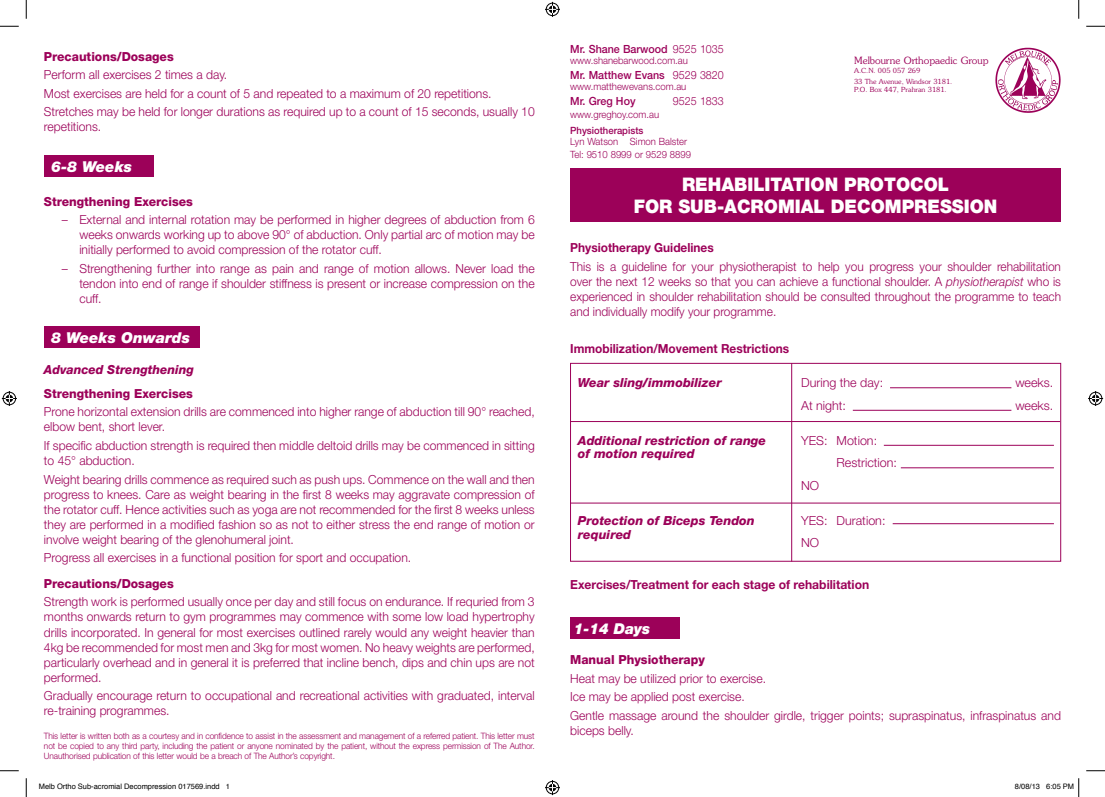
<style>
.page{position:relative;width:1105px;height:797px;background:#fff}
.page>*{position:absolute;margin:0;border:0;box-sizing:border-box;transform-origin:0 0}
.t1{font:900 18.75px "Helvetica Neue";color:#fff;scale:.95 1}
.t2{font:italic 900 15px "Helvetica Neue";color:#fff}
.t3{font:300 12.5px/15px "Helvetica Neue";color:#9c0159}
.t4{font:300 12.5px/15px "Helvetica Neue";color:#9c0159;text-align:justify;scale:.95 1}
.t5{font:italic 800 12.5px "Helvetica Neue";color:#9c0159}
.t6{font:800 12.5px "Helvetica Neue";color:#9c0159}
.t7{font:700 12.5px "Helvetica Neue";color:#9c0159;scale:.95 1}
.t8{font:700 12.5px "Helvetica Neue";color:#9c0159}
.t9{font:500 11.25px "Helvetica Neue";color:#9c0159;scale:.95 1}
.t10{font:300 11.25px "Helvetica Neue";color:#9c0159;scale:.95 1}
.t11{font:300 10px "Helvetica Neue";color:#9c0159;scale:.95 1}
.t12{font:300 10px "Souvenir";color:#9c0159}
.t13{font:500 10px "Helvetica Neue";color:#9c0159;scale:.95 1}
.t14{font:300 8.75px/10px "Helvetica Neue";letter-spacing:-.01em;color:#9c0159;text-align:justify;scale:.95 1}
.t15{font:7.5px "Helvetica";color:#000}
.t16{font:300 7px "Souvenir";color:#9c0159}
.s1{font-weight:300}
.s2{font-style:italic}
</style>
<div class="page">
<img style="left:995px;top:48px;width:66px;height:65px">
<div style="left:570px;top:168px;width:491px;height:53px;background:#9c0159"></div>
<div style="left:570px;top:618px;width:110px;height:21px;background:#9c0159"></div>
<div style="left:570px;top:363px;width:491px;height:198px;border:1px solid #9c0159"></div>
<hr style="left:570px;top:421px;width:490px;height:1px;background:#9c0159">
<hr style="left:570px;top:503px;width:490px;height:1px;background:#9c0159">
<hr style="left:890px;top:387px;width:121px;height:1px;background:#9c0159">
<hr style="left:853px;top:410px;width:158px;height:1px;background:#9c0159">
<hr style="left:884px;top:445px;width:170px;height:1px;background:#9c0159">
<hr style="left:893px;top:523px;width:161px;height:1px;background:#9c0159">
<hr style="left:901px;top:467px;width:153px;height:1px;background:#9c0159">
<hr style="left:791px;top:363px;width:1px;height:198px;background:#9c0159">
<div style="left:44px;top:155px;width:110px;height:21px;background:#9c0159"></div>
<div style="left:44px;top:326px;width:156px;height:22px;background:#9c0159"></div>
<svg style="left:0;top:25px;width:19px;height:2px"></svg>
<svg style="left:1086px;top:25px;width:19px;height:2px"></svg>
<svg style="left:0;top:770px;width:19px;height:1px"></svg>
<svg style="left:1086px;top:770px;width:19px;height:1px"></svg>
<svg style="left:25px;top:0;width:2px;height:19px"></svg>
<svg style="left:25px;top:778px;width:2px;height:19px"></svg>
<svg style="left:1078px;top:0;width:1px;height:19px"></svg>
<svg style="left:545px;top:2px;width:15px;height:15px"></svg>
<svg style="left:545px;top:780px;width:15px;height:15px"></svg>
<svg style="left:2px;top:391px;width:15px;height:15px"></svg>
<svg style="left:1088px;top:391px;width:15px;height:15px"></svg>
<svg style="left:1078px;top:778px;width:1px;height:19px"></svg>
<p class="t6" style="left:44px;top:49px;width:131px">Precautions/Dosages</p>
<p class="t3" style="left:44px;top:67px;width:185px">Perform all exercises 2 times a day.</p>
<p class="t3" style="left:44px;top:85px;width:449px">Most exercises are held for a count of 5 and repeated to a maximum of 20 repetitions.</p>
<p class="t3" style="left:44px;top:104px;width:492px">Stretches may be held for longer durations as required up to a count of 15 seconds, usually 10 repetitions.</p>
<p class="t2" style="left:51px;top:157px;width:83px">6-8 Weeks</p>
<p class="t6" style="left:44px;top:194px;width:150px">Strengthening Exercises</p>
<p class="t3" style="left:79px;top:212px;width:457px;text-align:justify;text-indent:-18px">– External and internal rotation may be performed in higher degrees of abduction from 6 weeks onwards working up to above 90° of abduction. Only partial arc of motion may be initially performed to avoid compression of the rotator cuff.</p>
<p class="t3" style="left:79px;top:261px;width:457px;text-align:justify;text-indent:-18px">– Strengthening further into range as pain and range of motion allows. Never load the tendon into end of range if shoulder stiffness is present or increase compression on the cuff.</p>
<p class="t2" style="left:51px;top:328px;width:140px">8 Weeks Onwards</p>
<p class="t5" style="left:44px;top:362px;width:151px">Advanced Strengthening</p>
<p class="t6" style="left:44px;top:386px;width:150px">Strengthening Exercises</p>
<p class="t3" style="left:44px;top:404px;width:492px">Prone horizontal extension drills are commenced into higher range of abduction till 90° reached, elbow bent, short lever.</p>
<p class="t3" style="left:44px;top:437px;width:492px">If specific abduction strength is required then middle deltoid drills may be commenced in sitting to 45° abduction.</p>
<p class="t3" style="left:44px;top:471px;width:492px;text-align:justify">Weight bearing drills commence as required such as push ups. Commence on the wall and then progress to knees. Care as weight bearing in the first 8 weeks may aggravate compression of the rotator cuff. Hence activities such as yoga are not recommended for the first 8 weeks unless they are performed in a modified fashion so as not to either stress the end range of motion or involve weight bearing of the glenohumeral joint.</p>
<p class="t3" style="left:44px;top:550px;width:369px">Progress all exercises in a functional position for sport and occupation.</p>
<p class="t6" style="left:44px;top:576px;width:131px">Precautions/Dosages</p>
<p class="t3" style="left:44px;top:594px;width:492px;text-align:justify">Strength work is performed usually once per day and still focus on endurance. If requried from 3 months onwards return to gym programmes may commence with some low load hypertrophy drills incorporated. In general for most exercises outlined rarely would any weight heavier than 4kg be recommended for most men and 3kg for most women. No heavy weights are performed, particularly overhead and in general it is preferred that incline bench, dips and chin ups are not performed.</p>
<p class="t3" style="left:44px;top:687px;width:492px">Gradually encourage return to occupational and recreational activities with graduated, interval re-training programmes.</p>
<p class="t14" style="left:44px;top:730px;width:518px">This letter is written both as a courtesy and in confidence to assist in the assessment and management of a referred patient. This letter must not be copied to any third party, including the patient or anyone nominated by the patient, without the express permission of The Author.<br>Unauthorised publication of this letter would be a breach of The Author’s copyright.</p>
<p class="t9" style="left:570px;top:42px;width:163px">Mr. Shane Barwood <span class="s1">9525 1035</span></p>
<p class="t11" style="left:570px;top:54px;width:125px">www.shanebarwood.com.au</p>
<p class="t9" style="left:570px;top:68px;width:163px">Mr. Matthew Evans <span class="s1">9529 3820</span></p>
<p class="t11" style="left:570px;top:81px;width:124px">www.matthewevans.com.au</p>
<p class="t9" style="left:570px;top:95px;width:70px">Mr. Greg Hoy</p>
<p class="t10" style="left:673px;top:94px;width:55px">9525 1833</p>
<p class="t11" style="left:570px;top:108px;width:95px">www.greghoy.com.au</p>
<p class="t13" style="left:570px;top:125px;width:79px">Physiotherapists</p>
<p class="t11" style="left:570px;top:136px;width:125px">Lyn Watson Simon Balster</p>
<p class="t11" style="left:570px;top:148px;width:129px">Tel: 9510 8999 or 9529 8899</p>
<p class="t12" style="left:854px;top:54px;width:136px">Melbourne Orthopaedic Group</p>
<p class="t16" style="left:854px;top:66px;width:68px">A.C.N. 005 057 269</p>
<p class="t16" style="left:854px;top:77px;width:100px">33 The Avenue, Windsor 3181.</p>
<p class="t16" style="left:854px;top:85px;width:94px">P.O. Box 447, Prahran 3181.</p>
<p class="t1" style="left:682px;top:173px;width:283px">REHABILITATION PROTOCOL</p>
<p class="t1" style="left:634px;top:195px;width:384px">FOR SUB-ACROMIAL DECOMPRESSION</p>
<p class="t7" style="left:570px;top:240px;width:153px">Physiotherapy Guidelines</p>
<p class="t4" style="left:570px;top:258px;width:518px">This is a guideline for your physiotherapist to help you progress your shoulder rehabilitation over the next 12 weeks so that you can achieve a functional shoulder. A <span class="s2">physiotherapist</span> who is experienced in shoulder rehabilitation should be consulted throughout the programme to teach and individually modify your programme.</p>
<p class="t7" style="left:570px;top:341px;width:232px">Immobilization/Movement Restrictions</p>
<p class="t5" style="left:578px;top:375px;width:145px">Wear sling/immobilizer</p>
<p class="t3" style="left:801px;top:375px;width:83px">During the day:</p>
<p class="t3" style="left:1015px;top:375px;width:39px">weeks.</p>
<p class="t3" style="left:801px;top:397px;width:46px">At night:</p>
<p class="t3" style="left:1015px;top:397px;width:39px">weeks.</p>
<p class="t5" style="left:578px;top:433px;width:190px">Additional restriction of range</p>
<p class="t3" style="left:801px;top:432px;width:77px">YES: Motion:</p>
<p class="t5" style="left:578px;top:446px;width:118px">of motion required</p>
<p class="t3" style="left:837px;top:455px;width:62px">Restriction:</p>
<p class="t3" style="left:801px;top:477px;width:20px">NO</p>
<p class="t5" style="left:578px;top:513px;width:178px">Protection of Biceps Tendon</p>
<p class="t3" style="left:801px;top:512px;width:86px">YES: Duration:</p>
<p class="t5" style="left:578px;top:526px;width:55px">required</p>
<p class="t3" style="left:801px;top:535px;width:20px">NO</p>
<p class="t8" style="left:570px;top:577px;width:301px">Exercises/Treatment for each stage of rehabilitation</p>
<p class="t2" style="left:574px;top:619px;width:78px">1-14 Days</p>
<p class="t6" style="left:570px;top:652px;width:136px">Manual Physiotherapy</p>
<p class="t3" style="left:570px;top:670px;width:197px">Heat may be utilized prior to exercise.</p>
<p class="t3" style="left:570px;top:689px;width:176px">Ice may be applied post exercise.</p>
<p class="t3" style="left:570px;top:707px;width:492px">Gentle massage around the shoulder girdle, trigger points; supraspinatus, infraspinatus and biceps belly.</p>
<p class="t15" style="left:39px;top:781px;width:193px">Melb Ortho Sub-acromial Decompression 017569.indd 1</p>
<p class="t15" style="left:1015px;top:781px;width:61px">8/08/13 6:05 PM</p>
</div>
